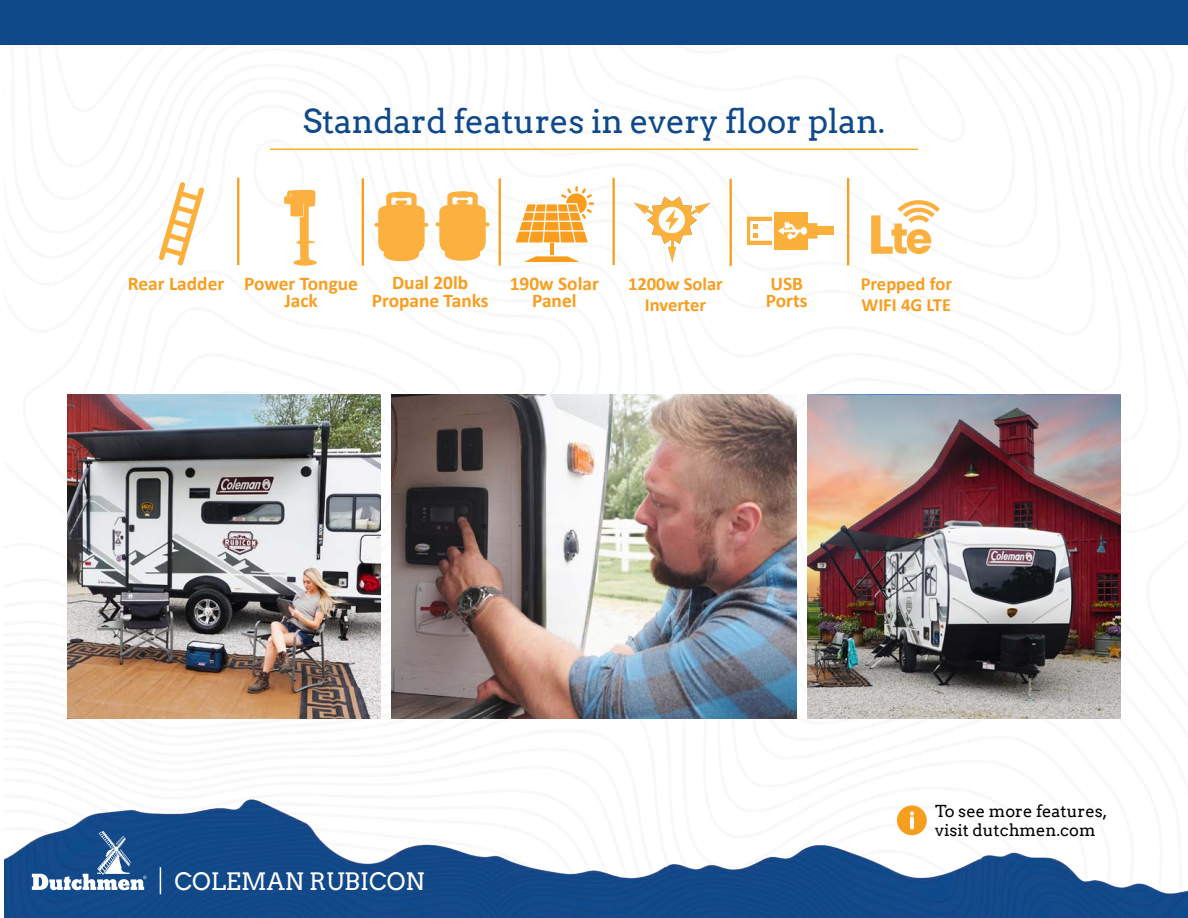
<style>
.page{position:relative;width:1188px;height:918px;background:#fff}
.page>*{position:absolute;margin:0;border:0;box-sizing:border-box;transform-origin:0 0}
.t1{font:33px "Arvo";letter-spacing:-.01em;color:#0f498a}
.t2{font:24px "Arvo";color:#fff}
.t3{font:700 19.35px/17.4px "Calibri";color:#f89e1f}
.t4{font:700 18.6px/20.9px "Calibri";color:#f89e1f;text-align:center}
.t5{font:16.5px "Arvo";color:#000}
</style>
<div class="page">
<img style="left:4px;top:44px;width:1184px;height:675px">
<img style="left:4px;top:799px;width:1184px;height:119px">
<svg style="left:32px;top:831px;width:114px;height:59px"></svg>
<svg style="left:160px;top:867px;width:1px;height:27px"></svg>
<div style="left:0;top:0;width:1188px;height:44px;background:#0f498a"></div>
<hr style="left:270px;top:149px;width:648px;height:1px;background:#fbb416">
<img style="left:392px;top:394px;width:404px;height:324px">
<img style="left:808px;top:394px;width:312px;height:324px">
<img style="left:68px;top:394px;width:312px;height:324px">
<div style="left:897px;top:806px;width:30px;height:29px;background:#f89e1f;border-radius:50%"></div>
<svg style="left:910px;top:811px;width:4px;height:18px"></svg>
<svg style="left:871px;top:197px;width:69px;height:57px"></svg>
<svg style="left:633px;top:190px;width:78px;height:73px"></svg>
<svg style="left:747px;top:217px;width:25px;height:28px"></svg>
<div style="left:775px;top:212px;width:33px;height:38px;background:#fbb03b"></div>
<div style="left:806px;top:227px;width:27px;height:8px;background:#fbb03b"></div>
<svg style="left:778px;top:223px;width:39px;height:16px"></svg>
<hr style="left:362px;top:178px;width:2px;height:88px;background:#f89e1f">
<hr style="left:499px;top:178px;width:2px;height:88px;background:#f89e1f">
<hr style="left:612px;top:178px;width:3px;height:87px;background:#f89e1f">
<hr style="left:730px;top:179px;width:2px;height:87px;background:#f89e1f">
<hr style="left:847px;top:178px;width:2px;height:87px;background:#f89e1f">
<svg style="left:159px;top:182px;width:45px;height:84px"></svg>
<hr style="left:237px;top:178px;width:2px;height:87px;background:#f89e1f">
<svg style="left:525px;top:256px;width:54px;height:6px"></svg>
<hr style="left:550px;top:244px;width:4px;height:11px;background:#f99d1e">
<svg style="left:516px;top:187px;width:78px;height:55px"></svg>
<svg style="left:284px;top:190px;width:33px;height:76px"></svg>
<svg style="left:374px;top:192px;width:54px;height:69px"></svg>
<svg style="left:436px;top:191px;width:54px;height:70px"></svg>
<p class="t1" style="left:303px;top:101px;width:584px">Standard features in every floor plan.</p>
<p class="t3" style="left:128px;top:274px;width:98px">Rear Ladder</p>
<p class="t3" style="left:244px;top:274px;width:115px">Power Tongue</p>
<p class="t3" style="left:284px;top:292px;width:35px">Jack</p>
<p class="t3" style="left:392px;top:274px;width:78px">Dual 20lb</p>
<p class="t3" style="left:372px;top:292px;width:118px">Propane Tanks</p>
<p class="t3" style="left:510px;top:275px;width:91px;text-align:center">190w Solar<br>Panel</p>
<p class="t4" style="left:628px;top:273px;width:96px">1200w Solar<br>Inverter</p>
<p class="t3" style="left:766px;top:274px;width:43px">USB<br>Ports</p>
<p class="t4" style="left:861px;top:273px;width:93px;text-align:left">Prepped for<br>WIFI 4G LTE</p>
<p class="t5" style="left:935px;top:801px;width:174px">To see more features,</p>
<p class="t5" style="left:935px;top:820px;width:162px">visit dutchmen.com</p>
<p class="t2" style="left:174px;top:867px;width:252px">COLEMAN RUBICON</p>
</div>
